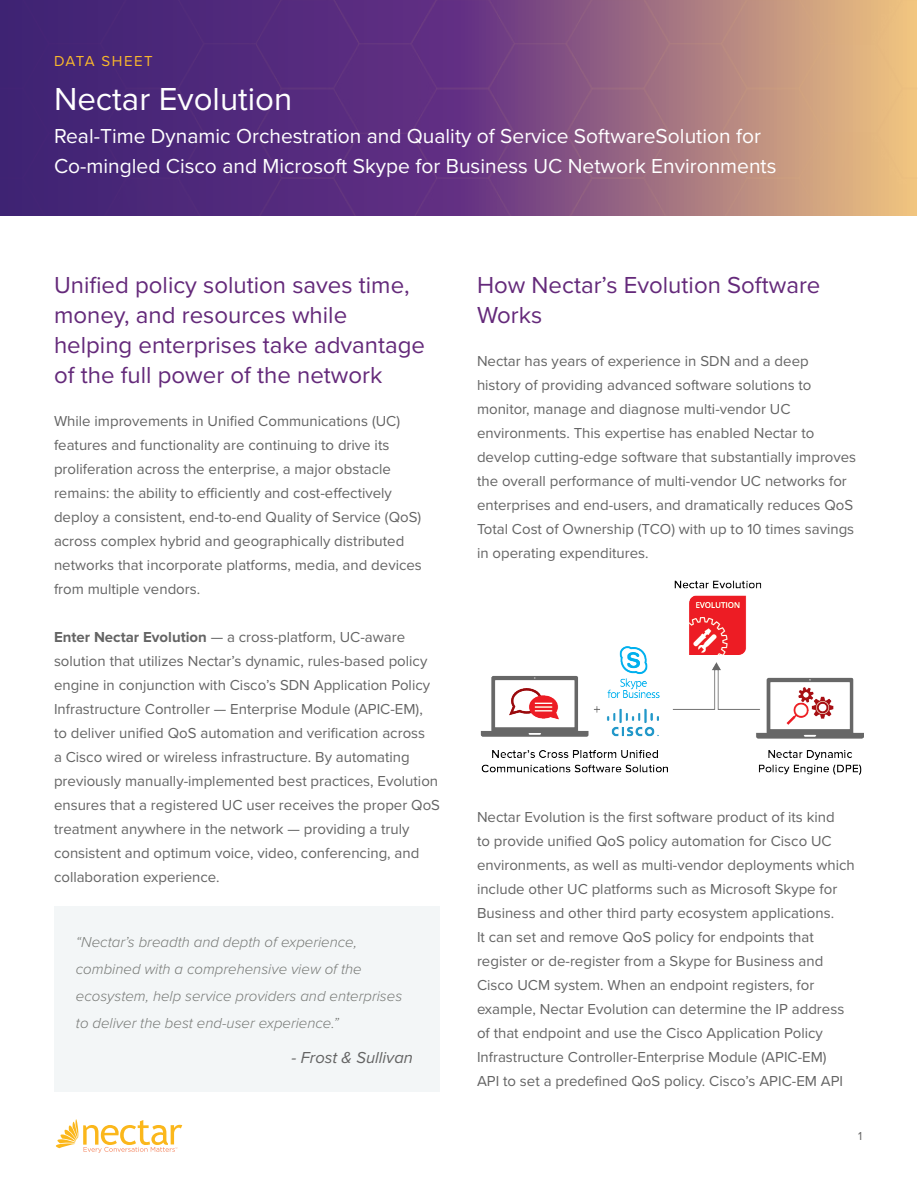
<style>
.page{position:relative;width:918px;height:1188px;background:#fff}
.page>*{position:absolute;margin:0;border:0;box-sizing:border-box;transform-origin:0 0}
.Document_Header{font:33px "Proxima Nova";color:#fff}
.t1{font:24px/30px "Proxima Nova";color:#64297a}
.Document_Header-2{font:21px "Proxima Nova";color:#fff}
.t2{font:italic 16.5px "Proxima Nova";color:#646464}
.Body_Copy{font:15px/24px "Proxima Nova";color:#646464}
.t3{font:italic 300 15px/27px "Proxima Nova";color:#777976}
.Document_Type{font:15px "Proxima Nova";letter-spacing:.1em;color:#fab82b}
.t4{font:12px "Proxima Nova";color:#646464}
.s1{font-weight:700}
</style>
<div class="page">
<div style="left:54px;top:907px;width:386px;height:185px;background:#f3f6f7"></div>
<svg style="left:55px;top:1119px;width:127px;height:34px"></svg>
<img style="left:0;top:0;width:917px;height:216px">
<img style="left:480px;top:580px;width:384px;height:195px">
<p class="Document_Type" style="left:54px;top:52px;width:100px">DATA SHEET</p>
<p class="Document_Header" style="left:54px;top:80px;width:240px">Nectar Evolution</p>
<p class="Document_Header-2" style="left:54px;top:124px;width:709px">Real-Time Dynamic Orchestration and Quality of Service SoftwareSolution for</p>
<p class="Document_Header-2" style="left:54px;top:154px;width:724px">Co-mingled Cisco and Microsoft Skype for Business UC Network Environments</p>
<p class="t1" style="left:54px;top:270px;width:357px">Unified policy solution saves time, money, and resources while</p>
<p class="t1" style="left:54px;top:330px;width:373px">helping enterprises take advantage of the full power of the network</p>
<p class="Body_Copy" style="left:54px;top:409px;width:369px">While improvements in Unified Communications (UC) features and functionality are continuing to drive its proliferation across the enterprise, a major obstacle remains: the ability to efficiently and cost-effectively deploy a consistent, end-to-end Quality of Service (QoS) across complex hybrid and geographically distributed networks that incorporate platforms, media, and devices from multiple vendors.</p>
<p class="Body_Copy" style="left:54px;top:625px;width:388px"><span class="s1">Enter Nectar Evolution</span> — a cross-platform, UC-aware solution that utilizes Nectar’s dynamic, rules-based policy engine in conjunction with Cisco’s SDN Application Policy Infrastructure Controller — Enterprise Module (APIC-EM),<br>to deliver unified QoS automation and verification across<br>a Cisco wired or wireless infrastructure. By automating previously manually-implemented best practices, Evolution ensures that a registered UC user receives the proper QoS treatment anywhere in the network — providing a truly consistent and optimum voice, video, conferencing, and collaboration experience.</p>
<p class="t3" style="left:76px;top:928px;width:283px">“Nectar’s breadth and depth of experience,</p>
<p class="t3" style="left:76px;top:955px;width:328px">combined with a comprehensive view of the ecosystem, help service providers and enterprises to deliver the best end-user experience.”</p>
<p class="t2" style="left:292px;top:1046px;width:123px">- Frost &amp; Sullivan</p>
<p class="t1" style="left:477px;top:270px;width:345px">How Nectar’s Evolution Software<br>Works</p>
<p class="Body_Copy" style="left:477px;top:349px;width:381px">Nectar has years of experience in SDN and a deep history of providing advanced software solutions to monitor, manage and diagnose multi-vendor UC environments. This expertise has enabled Nectar to develop cutting-edge software that substantially improves the overall performance of multi-vendor UC networks for enterprises and end-users, and dramatically reduces QoS Total Cost of Ownership (TCO) with up to 10 times savings in operating expenditures.</p>
<p class="Body_Copy" style="left:477px;top:805px;width:359px">Nectar Evolution is the first software product of its kind</p>
<p class="Body_Copy" style="left:477px;top:829px;width:356px">to provide unified QoS policy automation for Cisco UC</p>
<p class="Body_Copy" style="left:477px;top:853px;width:379px">environments, as well as multi-vendor deployments which include other UC platforms such as Microsoft Skype for Business and other third party ecosystem applications.<br>It can set and remove QoS policy for endpoints that register or de-register from a Skype for Business and Cisco UCM system. When an endpoint registers, for example, Nectar Evolution can determine the IP address of that endpoint and use the Cisco Application Policy Infrastructure Controller-Enterprise Module (APIC-EM)<br>API to set a predefined QoS policy. Cisco’s APIC-EM API</p>
<p class="t4" style="left:858px;top:1129px;width:6px">1</p>
</div>
